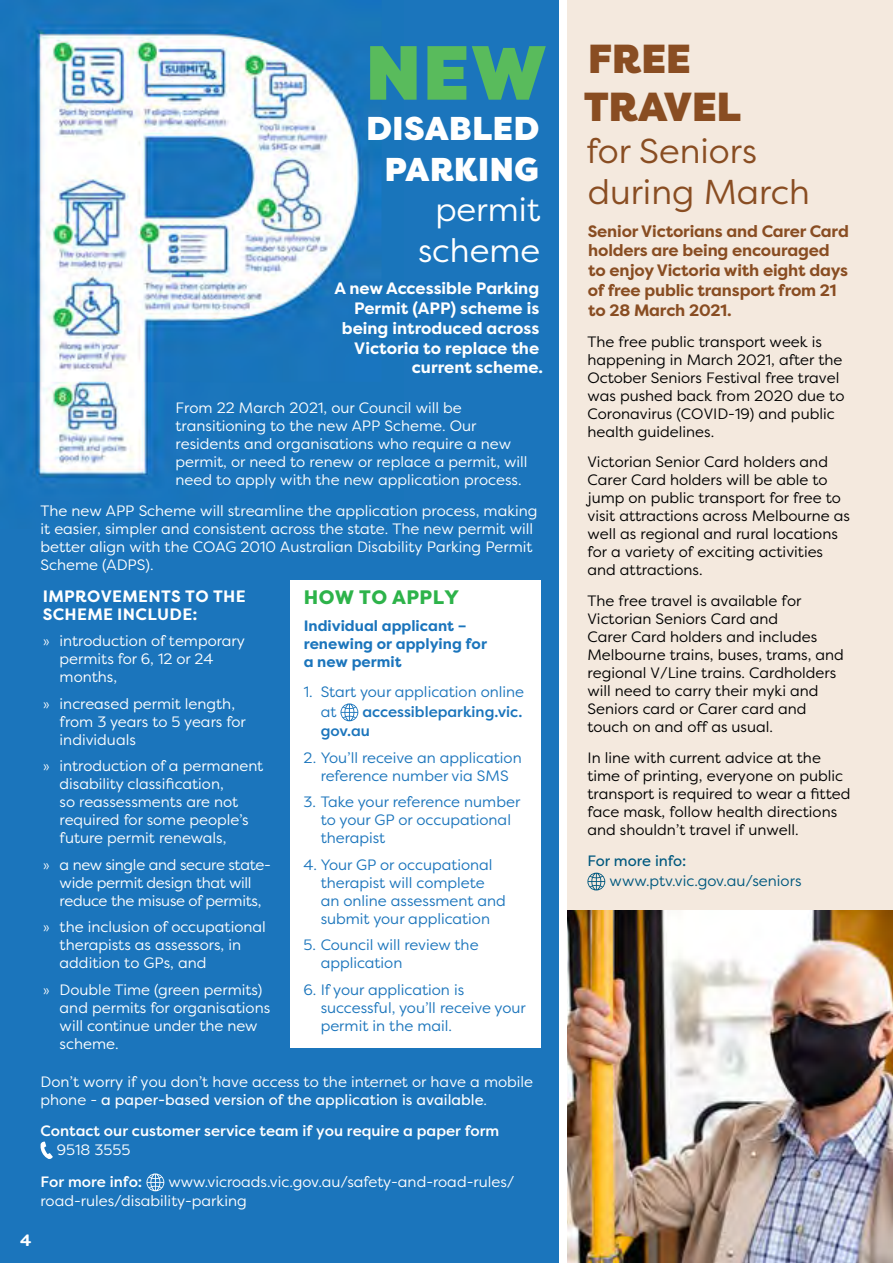
<style>
.page{position:relative;width:893px;height:1263px;background:#fff}
.page>*{position:absolute;margin:0;border:0;box-sizing:border-box;transform-origin:0 0}
.t1{font:900 76.5px "Filson Pro";color:#59bb5c}
.t2{font:900 40.5px/48.6px "Filson Pro";color:#894d22}
.t3{font:34.5px/41.4px "Filson Pro";color:#894d22}
.t4{font:900 33px/40.5px "Filson Pro";letter-spacing:.02em;color:#fff;text-align:center}
.t5{font:33px/40.5px "Filson Pro";color:#fff;text-align:center}
.t6{font:800 19.5px "Filson Pro";letter-spacing:.02em;color:#2db34a}
.t7{font:700 16.5px/19.8px "Filson Pro";letter-spacing:-.01em;color:#894d22}
.t8{font:700 16.5px/19.8px "Filson Pro";color:#fff;text-align:right}
.t9{font:700 16.5px/18px "Filson Pro";letter-spacing:.02em;color:#fff}
.t10{font:700 16.5px "Filson Soft";color:#fff}
.t11{font:15px/18px "Filson Pro";color:#fff}
.t12{font:15px/18px "Filson Pro";color:#000}
.t13{font:15px/18px "Filson Pro";color:#1b75bc}
.t14{font:15px/18px "Filson Pro";letter-spacing:-.02em;color:#fff;text-align:center}
.t15{font:500 15px "Filson Pro";color:#fff}
.t16{font:700 15px/18px "Filson Pro";color:#1b75bc}
.t17{font:500 15px/19.5px "Filson Pro";color:#1b75bc}
.t18{font:15px "Filson Pro";color:#00587e}
.t19{font:15px "Filson Pro";letter-spacing:-.005em;color:#00587e}
.s1{font-family:"Calibri";font-weight:300}
.s2{font-style:inherit}
</style>
<div class="page">
<div style="left:567px;top:0;width:326px;height:1263px;background:#f4e9de"></div>
<div style="left:0;top:0;width:558px;height:1263px;background:#1b75bc"></div>
<img style="left:27px;top:22px;width:354px;height:465px">
<svg style="left:587px;top:873px;width:18px;height:17px"></svg>
<svg style="left:40px;top:1141px;width:13px;height:18px"></svg>
<svg style="left:146px;top:1173px;width:18px;height:18px"></svg>
<div style="left:290px;top:581px;width:250px;height:467px;background:#fff"></div>
<svg style="left:340px;top:703px;width:18px;height:18px"></svg>
<img style="left:567px;top:910px;width:326px;height:353px">
<h1 class="t1" style="left:365px;top:25px;width:183px">NEW</h1>
<h3 class="t4" style="left:366px;top:109px;width:174px">DISABLED<br>PARKING</h3>
<h3 class="t5" style="left:418px;top:188px;width:124px">permit scheme</h3>
<p class="t8" style="left:334px;top:279px;width:210px">A new Accessible Parking<br>Permit (APP) scheme is being introduced across<br>Victoria to replace the current scheme.</p>
<p class="t11" style="left:176px;top:398px;width:354px">From 22 March 2021, our Council will be transitioning to the new APP Scheme. Our residents and organisations who require a new permit, or need to renew or replace a permit, will need to apply with the new application process.</p>
<p class="t11" style="left:40px;top:501px;width:499px">The new APP Scheme will streamline the application process, making it easier, simpler and consistent across the state. The new permit will better align with the COAG 2010 Australian Disability Parking Permit Scheme (ADPS).</p>
<p class="t9" style="left:43px;top:587px;width:204px">IMPROVEMENTS TO THE<br>SCHEME INCLUDE:</p>
<p class="t11" style="left:60px;top:632px;width:187px;text-indent:-17px"><span class="s1">»</span> introduction of temporary permits for 6, 12 or 24 months,</p>
<p class="t11" style="left:60px;top:694px;width:188px;text-indent:-17px"><span class="s1">»</span> increased permit length, from 3 years to 5 years for individuals</p>
<p class="t11" style="left:60px;top:757px;width:205px;text-indent:-17px"><span class="s1">»</span> introduction of a permanent disability classification,<br>so reassessments are not required for some people’s future permit renewals,</p>
<p class="t14" style="left:43px;top:855px;width:230px"><span class="s1">»</span> a new single and secure state&shy;wide permit design that will reduce the misuse of permits,</p>
<p class="t11" style="left:60px;top:918px;width:208px;text-indent:-17px"><span class="s1">»</span> the inclusion of occupational therapists as assessors, in addition to GPs, and</p>
<p class="t11" style="left:60px;top:980px;width:212px;text-indent:-17px"><span class="s1">»</span> Double Time (green permits) and permits for organisations will continue under the new scheme.</p>
<h3 class="t6" style="left:304px;top:585px;width:157px">HOW TO APPLY</h3>
<p class="t16" style="left:304px;top:616px;width:185px">Individual applicant – renewing or applying for a new permit</p>
<p class="t13" style="left:321px;top:682px;width:205px;line-height:19.5px;text-indent:-17px">1. Start your application online at</p>
<p class="t17" style="left:321px;top:701px;width:203px;text-indent:42px">accessibleparking.vic. gov.au</p>
<p class="t13" style="left:304px;top:748px;width:220px;text-align:center">2. You’ll receive an application reference number via SMS</p>
<p class="t13" style="left:321px;top:793px;width:201px;text-indent:-17px">3. Take your reference number to your GP or occupational therapist</p>
<p class="t13" style="left:321px;top:855px;width:187px;text-indent:-17px">4. Your GP or occupational therapist will complete an online assessment and submit your application</p>
<p class="t13" style="left:321px;top:936px;width:159px;text-indent:-17px">5. Council will review the application</p>
<p class="t13" style="left:321px;top:980px;width:207px;text-indent:-17px">6. If your application is successful, you’ll receive your permit in the mail.</p>
<p class="t10" style="left:20px;top:1229px;width:13px">4</p>
<p class="t11" style="left:40px;top:1072px;width:494px">Don’t worry if you don’t have access to the internet or have a mobile phone - <span class="s2">a paper-based version of the application is available</span>.</p>
<p class="t15" style="left:40px;top:1120px;width:460px">Contact our customer service team if you require a paper form</p>
<p class="t11" style="left:57px;top:1140px;width:75px">9518 3555</p>
<p class="t15" style="left:41px;top:1171px;width:103px">For more info:</p>
<p class="t11" style="left:41px;top:1171px;width:475px;line-height:19.5px;text-indent:128px">www.vicroads.vic.gov.au/safety-and-road-rules/ road-rules/disability-parking</p>
<h2 class="t2" style="left:584px;top:35px;width:159px">FREE<br>TRAVEL</h2>
<h3 class="t3" style="left:586px;top:129px;width:225px">for Seniors during March</h3>
<p class="t7" style="left:588px;top:221px;width:263px">Senior Victorians and Carer Card holders are being encouraged to enjoy Victoria with eight days of free public transport from 21 to 28 March 2021.</p>
<p class="t12" style="left:587px;top:332px;width:258px">The free public transport week is happening in March 2021, after the<br>October Seniors Festival free travel was pushed back from 2020 due to<br>Coronavirus (COVID-19) and public health guidelines.</p>
<p class="t12" style="left:587px;top:453px;width:264px">Victorian Senior Card holders and Carer Card holders will be able to jump on public transport for free to visit attractions across Melbourne as well as regional and rural locations for a variety of exciting activities and attractions.</p>
<p class="t12" style="left:587px;top:591px;width:258px">The free travel is available for<br>Victorian Seniors Card and<br>Carer Card holders and includes<br>Melbourne trains, buses, trams, and regional V/Line trains. Cardholders will need to carry their myki and<br>Seniors card or Carer card and touch on and off as usual.</p>
<p class="t12" style="left:587px;top:748px;width:264px">In line with current advice at the time of printing, everyone on public transport is required to wear a fitted face mask, follow health directions and shouldn’t travel if unwell.</p>
<p class="t19" style="left:587px;top:851px;width:100px">For more info:</p>
<p class="t18" style="left:610px;top:871px;width:193px">www.ptv.vic.gov.au/seniors</p>
</div>
